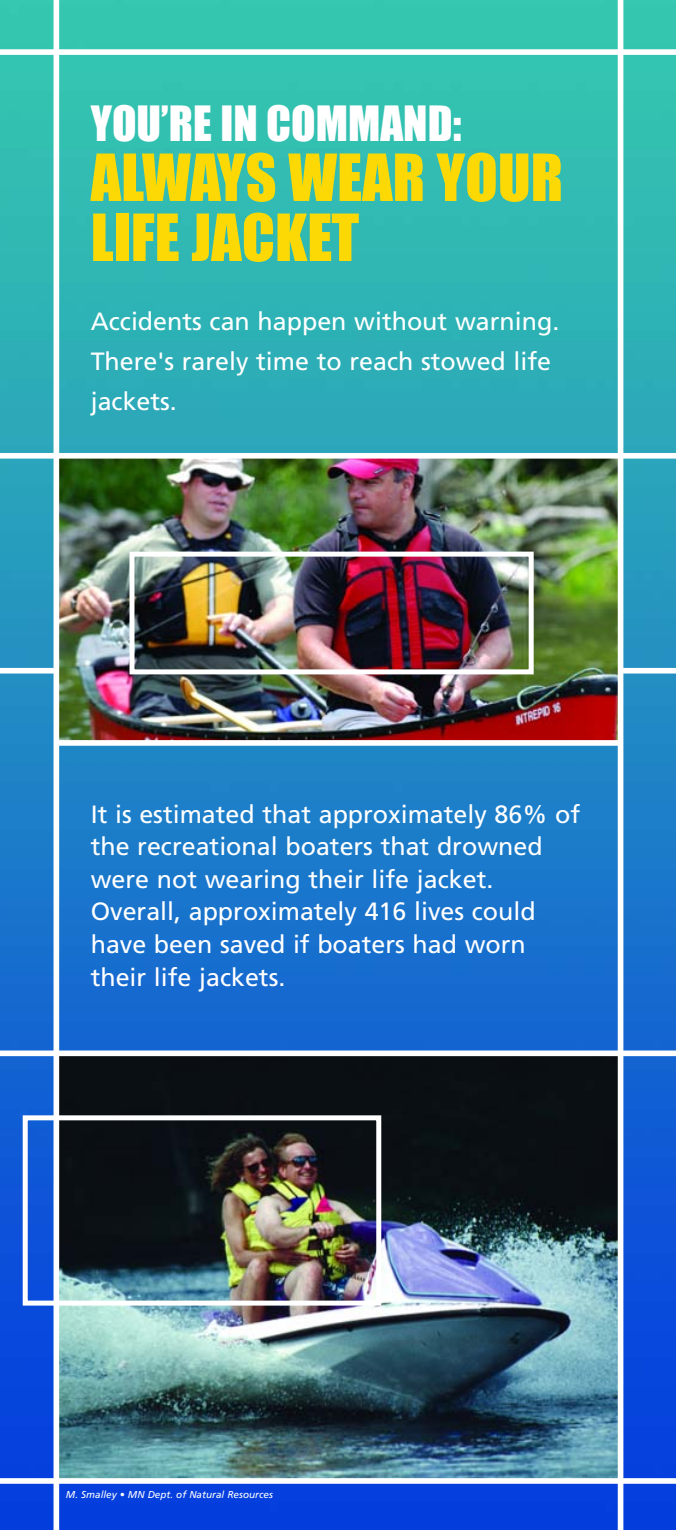
<style>
.page{position:relative;width:676px;height:1530px;background:#fff}
.page>*{position:absolute;margin:0;border:0;box-sizing:border-box;transform-origin:0 0}
.t1{font:60px/60px "Impact";color:#fcd805}
.t2{font:45px "Impact";color:#fff}
.t3{font:25px/32.5px "Frutiger";color:#fff}
.t4{font:italic 10px "Frutiger";color:#fff}
</style>
<div class="page">
<img style="left:0;top:0;width:675px;height:1530px">
<h2 class="t2" style="left:91px;top:99px;width:372px">YOU’RE IN COMMAND:</h2>
<h1 class="t1" style="left:91px;top:150px;width:473px">ALWAYS WEAR YOUR<br>LIFE JACKET</h1>
<p class="t3" style="left:91px;top:303px;width:470px;line-height:40px">Accidents can happen without warning.<br>There's rarely time to reach stowed life jackets.</p>
<p class="t3" style="left:91px;top:800px;width:490px">It is estimated that approximately 86% of the recreational boaters that drowned were not wearing their life jacket.<br>Overall, approximately 416 lives could have been saved if boaters had worn their life jackets.</p>
<p class="t4" style="left:66px;top:1490px;width:208px">M. Smalley • MN Dept. of Natural Resources</p>
</div>
